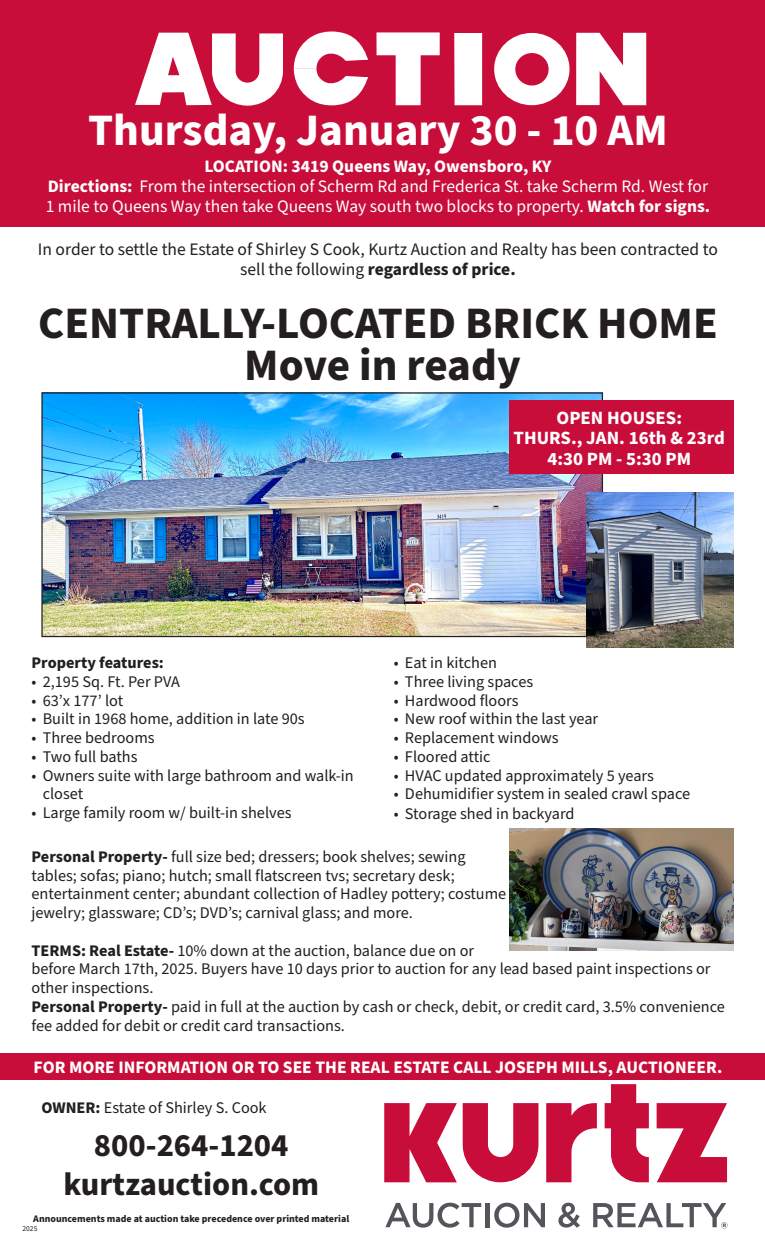
<style>
.page{position:relative;width:765px;height:1260px;background:#fff}
.page>*{position:absolute;margin:0;border:0;box-sizing:border-box;transform-origin:0 0}
.t1{font:700 45px "Source Sans Pro";color:#231f20}
.t2{font:700 45px "Source Sans Pro";color:#fff}
.t3{font:700 32.5px "Source Sans Pro";color:#231f20}
.t4{font:700 18.75px "Source Sans Pro";color:#fff}
.t5{font:17.5px "Source Sans Pro";color:#fff}
.t6{font:17.5px/20px "Source Sans Pro";color:#231f20;text-align:center}
.t7{font:700 17.5px "Source Sans Pro";color:#fff}
.t8{font:16.25px/18.8px "Source Sans Pro";color:#231f20}
.t9{font:700 16.25px "Source Sans Pro";color:#231f20}
.t10{font:700 10px "Source Sans Pro";color:#231f20}
.t11{font:7.5px "Source Sans Pro";color:#231f20}
.s1{font-weight:700}
</style>
<div class="page">
<div style="left:0;top:0;width:765px;height:227px;background:#c80d3a"></div>
<svg style="left:135px;top:33px;width:148px;height:72px"></svg>
<svg style="left:294px;top:32px;width:74px;height:73px"></svg>
<svg style="left:576px;top:33px;width:70px;height:72px;background:#f6d9e0"></svg>
<svg style="left:494px;top:33px;width:76px;height:72px"></svg>
<svg style="left:376px;top:32px;width:64px;height:73px"></svg>
<div style="left:454px;top:33px;width:28px;height:72px;background:#fff"></div>
<svg style="left:657px;top:1103px;width:70px;height:79px"></svg>
<svg style="left:546px;top:1103px;width:51px;height:79px"></svg>
<svg style="left:463px;top:1103px;width:75px;height:79px"></svg>
<svg style="left:605px;top:1084px;width:44px;height:98px"></svg>
<svg style="left:384px;top:1103px;width:73px;height:79px"></svg>
<svg style="left:385px;top:1203px;width:96px;height:25px"></svg>
<div style="left:485px;top:1203px;width:5px;height:24px;background:#54555a"></div>
<svg style="left:494px;top:1203px;width:51px;height:25px"></svg>
<svg style="left:558px;top:1203px;width:22px;height:25px"></svg>
<svg style="left:593px;top:1203px;width:134px;height:25px"></svg>
<div style="left:0;top:1053px;width:765px;height:27px;background:#c80d3a"></div>
<img style="left:43px;top:394px;width:558px;height:241px">
<img style="left:509px;top:829px;width:224px;height:121px">
<img style="left:587px;top:493px;width:146px;height:155px">
<div style="left:509px;top:400px;width:224px;height:74px;background:#c80d3a"></div>
<p class="t2" style="left:88px;top:100px;width:581px">Thursday, January 30 - 10 AM</p>
<p class="t7" style="left:204px;top:154px;width:349px">LOCATION: 3419 Queens Way, Owensboro, KY</p>
<p class="t5" style="left:48px;top:174px;width:662px"><span class="s1">Directions:</span> From the intersection of Scherm Rd and Frederica St. take Scherm Rd. West for</p>
<p class="t5" style="left:46px;top:194px;width:666px">1 mile to Queens Way then take Queens Way south two blocks to property. <span class="s1">Watch for signs.</span></p>
<p class="t6" style="left:38px;top:240px;width:682px">In order to settle the Estate of Shirley S Cook, Kurtz Auction and Realty has been contracted to sell the following <span class="s1">regardless of price.</span></p>
<p class="t1" style="left:38px;top:292px;width:681px">CENTRALLY-LOCATED BRICK HOME</p>
<p class="t1" style="left:244px;top:335px;width:278px">Move in ready</p>
<p class="t4" style="left:557px;top:405px;width:127px">OPEN HOUSES:</p>
<p class="t4" style="left:514px;top:425px;width:213px">THURS., JAN. 16th &amp; 23rd</p>
<p class="t4" style="left:547px;top:446px;width:145px">4:30 PM - 5:30 PM</p>
<p class="t9" style="left:32px;top:652px;width:134px">Property features:</p>
<p class="t8" style="left:32px;top:673px;width:150px">• 2,195 Sq. Ft. Per PVA</p>
<p class="t8" style="left:32px;top:691px;width:93px">• 63’x 177’ lot</p>
<p class="t8" style="left:32px;top:710px;width:275px">• Built in 1968 home, addition in late 90s</p>
<p class="t8" style="left:32px;top:729px;width:125px">• Three bedrooms</p>
<p class="t8" style="left:32px;top:748px;width:108px">• Two full baths</p>
<p class="t8" style="left:43px;top:766px;width:313px;text-indent:-11px">• Owners suite with large bathroom and walk-in closet</p>
<p class="t8" style="left:32px;top:804px;width:262px">• Large family room w/ built-in shelves</p>
<p class="t8" style="left:394px;top:654px;width:105px">• Eat in kitchen</p>
<p class="t8" style="left:394px;top:673px;width:141px">• Three living spaces</p>
<p class="t8" style="left:394px;top:691px;width:126px">• Hardwood floors</p>
<p class="t8" style="left:394px;top:710px;width:206px">• New roof within the last year</p>
<p class="t8" style="left:394px;top:729px;width:166px">• Replacement windows</p>
<p class="t8" style="left:394px;top:748px;width:98px">• Floored attic</p>
<p class="t8" style="left:394px;top:766px;width:262px">• HVAC updated approximately 5 years</p>
<p class="t8" style="left:394px;top:785px;width:298px">• Dehumidifier system in sealed crawl space</p>
<p class="t8" style="left:394px;top:805px;width:182px">• Storage shed in backyard</p>
<p class="t8" style="left:32px;top:848px;width:476px"><span class="s1">Personal Property-</span> full size bed; dressers; book shelves; sewing tables; sofas; piano; hutch; small flatscreen tvs; secretary desk; entertainment center; abundant collection of Hadley pottery; costume jewelry; glassware; CD’s; DVD’s; carnival glass; and more.</p>
<p class="t8" style="left:32px;top:941px;width:681px"><span class="s1">TERMS: Real Estate-</span> 10% down at the auction, balance due on or<br>before March 17th, 2025. Buyers have 10 days prior to auction for any lead based paint inspections or other inspections.</p>
<p class="t8" style="left:32px;top:998px;width:695px"><span class="s1">Personal Property-</span> paid in full at the auction by cash or check, debit, or credit card, 3.5% convenience fee added for debit or credit card transactions.</p>
<p class="t7" style="left:34px;top:1055px;width:690px">FOR MORE INFORMATION OR TO SEE THE REAL ESTATE CALL JOSEPH MILLS, AUCTIONEER.</p>
<p class="t8" style="left:41px;top:1099px;width:227px"><span class="s1">OWNER:</span> Estate of Shirley S. Cook</p>
<p class="t3" style="left:94px;top:1123px;width:196px">800-264-1204</p>
<p class="t3" style="left:63px;top:1162px;width:257px">kurtzauction.com</p>
<p class="t10" style="left:33px;top:1212px;width:317px">Announcements made at auction take precedence over printed material</p>
<p class="t11" style="left:22px;top:1223px;width:16px">2025</p>
</div>
